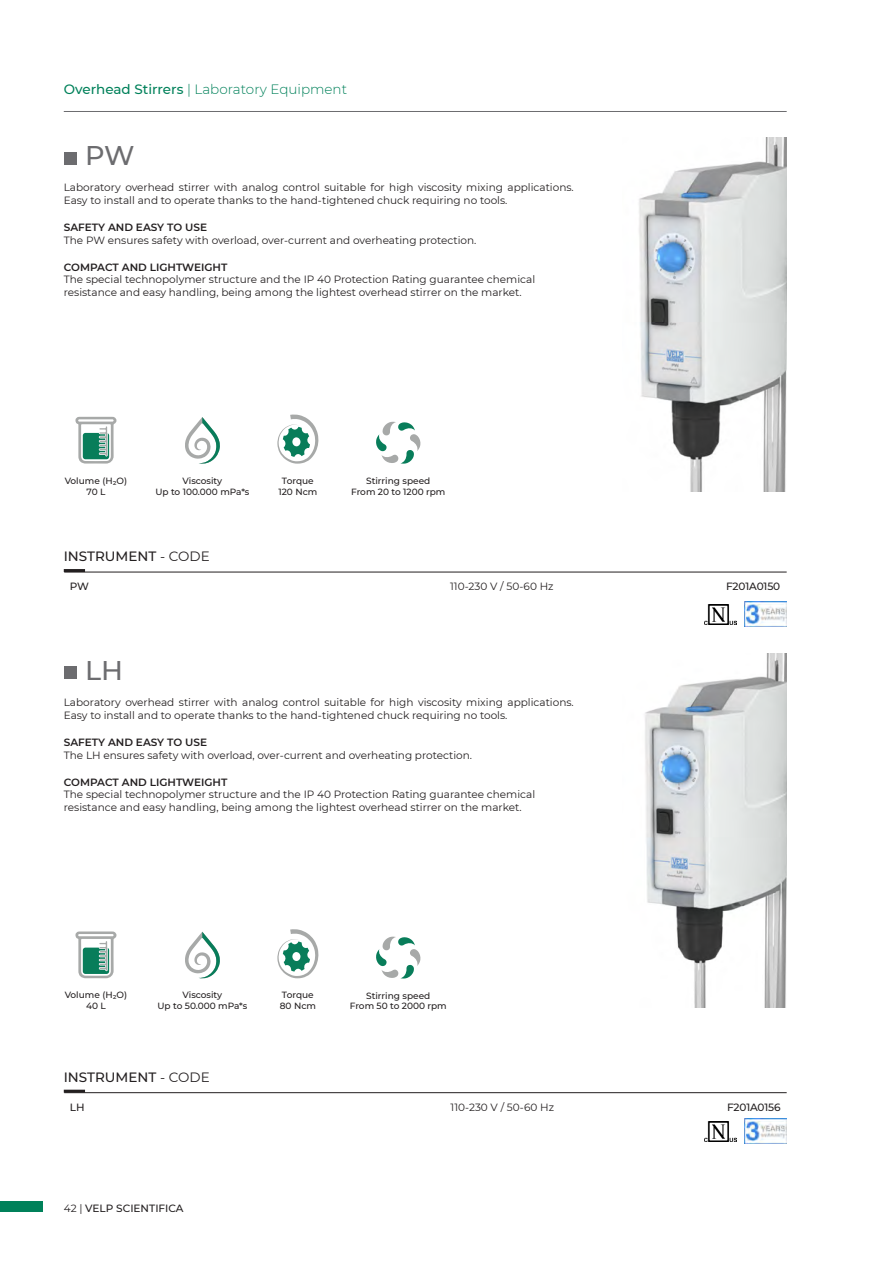
<style>
.page{position:relative;width:893px;height:1263px;background:#fff}
.page>*{position:absolute;margin:0;border:0;box-sizing:border-box;transform-origin:0 0}
.Nome_prodotto{font:500 27px "Montserrat";color:#6c6c6f}
.t1{font:300 13.5px "Montserrat";color:#00815a}
.t2{font:500 13.5px "Montserrat";color:#231f20}
.t3{font:10.5px/12.6px "Montserrat";color:#231f20}
.t4{font:600 10.5px "Montserrat";color:#231f20}
.t5{font:500 10.5px "Montserrat";letter-spacing:-.01em;color:#231f20}
.t6{font:500 9px "Montserrat";color:#231f20}
.s1{font-weight:500}
.s2{font-weight:400}
</style>
<div class="page">
<div style="left:0;top:1202px;width:43px;height:10px;background:#00815a"></div>
<hr style="left:64px;top:111px;width:723px;height:1px;background:#6c6c6f">
<div style="left:64px;top:152px;width:13px;height:12px;background:#6c6c6f"></div>
<div style="left:64px;top:667px;width:13px;height:12px;background:#6c6c6f"></div>
<hr style="left:64px;top:572px;width:723px;height:1px;background:#231f20">
<hr style="left:64px;top:569px;width:21px;height:3px;background:#231f20">
<img style="left:639px;top:138px;width:148px;height:353px">
<img style="left:645px;top:653px;width:142px;height:354px">
<hr style="left:64px;top:1092px;width:723px;height:1px;background:#231f20">
<hr style="left:64px;top:1090px;width:21px;height:3px;background:#231f20">
<svg style="left:75px;top:417px;width:41px;height:47px"></svg>
<svg style="left:185px;top:417px;width:35px;height:47px"></svg>
<svg style="left:277px;top:414px;width:42px;height:50px"></svg>
<svg style="left:75px;top:931px;width:41px;height:47px"></svg>
<svg style="left:185px;top:932px;width:35px;height:46px"></svg>
<svg style="left:277px;top:929px;width:42px;height:49px"></svg>
<svg style="left:376px;top:937px;width:45px;height:41px"></svg>
<svg style="left:376px;top:422px;width:45px;height:42px"></svg>
<img style="left:744px;top:1119px;width:43px;height:24px">
<img style="left:705px;top:1121px;width:31px;height:20px">
<img style="left:744px;top:602px;width:43px;height:24px">
<img style="left:705px;top:604px;width:31px;height:20px">
<p class="t1" style="left:64px;top:80px;width:285px"><span class="s1">Overhead Stirrers</span> | Laboratory Equipment</p>
<p class="Nome_prodotto" style="left:85px;top:136px;width:51px">PW</p>
<p class="t3" style="left:64px;top:181px;width:511px">Laboratory overhead stirrer with analog control suitable for high viscosity mixing applications.<br>Easy to install and to operate thanks to the hand-tightened chuck requiring no tools.</p>
<p class="t4" style="left:64px;top:220px;width:145px">SAFETY AND EASY TO USE</p>
<p class="t3" style="left:64px;top:233px;width:414px">The PW ensures safety with overload, over-current and overheating protection.</p>
<p class="t4" style="left:64px;top:259px;width:165px">COMPACT AND LIGHTWEIGHT</p>
<p class="t3" style="left:64px;top:273px;width:473px">The special technopolymer structure and the IP 40 Protection Rating guarantee chemical</p>
<p class="t3" style="left:64px;top:285px;width:459px">resistance and easy handling, being among the lightest overhead stirrer on the market.</p>
<p class="t6" style="left:65px;top:474px;width:64px">Volume (H₂O)</p>
<p class="t6" style="left:86px;top:485px;width:20px">70 L</p>
<p class="t6" style="left:183px;top:474px;width:41px">Viscosity</p>
<p class="t6" style="left:155px;top:485px;width:96px">Up to 100.000 mPa*s</p>
<p class="t6" style="left:282px;top:474px;width:33px">Torque</p>
<p class="t6" style="left:278px;top:485px;width:40px">120 Ncm</p>
<p class="t6" style="left:366px;top:474px;width:66px">Stirring speed</p>
<p class="t6" style="left:351px;top:485px;width:96px">From 20 to 1200 rpm</p>
<p class="t2" style="left:64px;top:547px;width:147px">INSTRUMENT <span class="s2">- CODE</span></p>
<p class="t5" style="left:70px;top:579px;width:21px">PW</p>
<p class="t3" style="left:450px;top:580px;width:105px">110-230 V / 50-60 Hz</p>
<p class="t5" style="left:726px;top:579px;width:56px">F201A0150</p>
<p class="Nome_prodotto" style="left:85px;top:651px;width:39px">LH</p>
<p class="t3" style="left:64px;top:696px;width:511px">Laboratory overhead stirrer with analog control suitable for high viscosity mixing applications.<br>Easy to install and to operate thanks to the hand-tightened chuck requiring no tools.</p>
<p class="t4" style="left:64px;top:735px;width:145px">SAFETY AND EASY TO USE</p>
<p class="t3" style="left:64px;top:748px;width:410px">The LH ensures safety with overload, over-current and overheating protection.</p>
<p class="t4" style="left:64px;top:774px;width:165px">COMPACT AND LIGHTWEIGHT</p>
<p class="t3" style="left:64px;top:788px;width:473px">The special technopolymer structure and the IP 40 Protection Rating guarantee chemical</p>
<p class="t3" style="left:64px;top:800px;width:459px">resistance and easy handling, being among the lightest overhead stirrer on the market.</p>
<p class="t6" style="left:65px;top:989px;width:64px">Volume (H₂O)</p>
<p class="t6" style="left:86px;top:1000px;width:21px">40 L</p>
<p class="t6" style="left:183px;top:989px;width:41px">Viscosity</p>
<p class="t6" style="left:157px;top:1000px;width:91px">Up to 50.000 mPa*s</p>
<p class="t6" style="left:282px;top:989px;width:33px">Torque</p>
<p class="t6" style="left:280px;top:1000px;width:38px">80 Ncm</p>
<p class="t6" style="left:366px;top:989px;width:66px">Stirring speed</p>
<p class="t6" style="left:350px;top:1000px;width:98px">From 50 to 2000 rpm</p>
<p class="t2" style="left:64px;top:1067px;width:147px">INSTRUMENT <span class="s2">- CODE</span></p>
<p class="t5" style="left:70px;top:1100px;width:16px">LH</p>
<p class="t3" style="left:451px;top:1101px;width:105px">110-230 V / 50-60 Hz</p>
<p class="t5" style="left:727px;top:1100px;width:55px">F201A0156</p>
<p class="t5" style="left:64px;top:1201px;width:121px"><span class="s2">42 |</span> VELP SCIENTIFICA</p>
</div>
